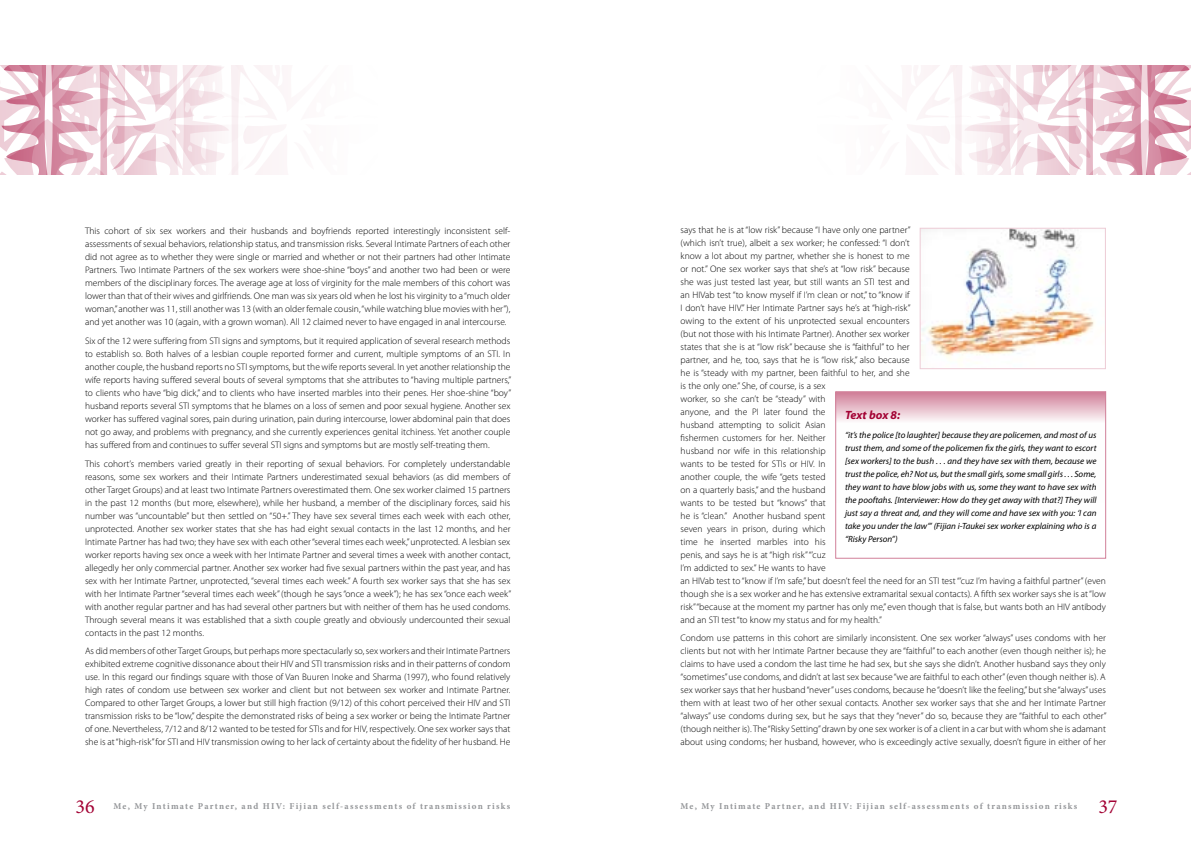
<style>
.page{position:relative;width:1191px;height:842px;background:#fff}
.page>*{position:absolute;margin:0;border:0;box-sizing:border-box;transform-origin:0 0}
.t1{font:20px "Minion Pro";color:#a30234}
.t2{font:italic 700 12px "Myriad Pro";letter-spacing:-.005em;color:#a30234}
.t3{font:300 9.5px/13px "Myriad Pro";color:#000;text-align:justify}
.t4{font:italic 9px/13px "Myriad Pro";color:#000;text-align:justify}
.t5{font:700 9px "Minion Pro";letter-spacing:.14em;color:#939598}
</style>
<div class="page">
<svg style="left:0;top:65px;width:270px;height:110px"></svg>
<svg style="left:924px;top:65px;width:267px;height:110px"></svg>
<img style="left:921px;top:230px;width:174px;height:131px">
<div style="left:919px;top:228px;width:187px;height:141px;border:1px solid #edccd6"></div>
<svg style="left:837px;top:393px;width:267px;height:28px;background:#e5b9c7"></svg>
<div style="left:835px;top:391px;width:271px;height:167px;border:1px solid #d18099"></div>
<p class="t3" style="left:85px;top:224px;width:427px">This cohort of six sex workers and their husbands and boyfriends reported interestingly inconsistent self&shy;assessments of sexual behaviors, relationship status, and transmission risks. Several Intimate Partners of each other did not agree as to whether they were single or married and whether or not their partners had other Intimate Partners. Two Intimate Partners of the sex workers were shoe-shine “boys” and another two had been or were members of the disciplinary forces. The average age at loss of virginity for the male members of this cohort was lower than that of their wives and girlfriends. One man was six years old when he lost his virginity to a “much older woman,” another was 11, still another was 13 (with an older female cousin, “while watching blue movies with her”), and yet another was 10 (again, with a grown woman). All 12 claimed never to have engaged in anal intercourse.</p>
<p class="t3" style="left:85px;top:334px;width:428px">Six of the 12 were suffering from STI signs and symptoms, but it required application of several research methods to establish so. Both halves of a lesbian couple reported former and current, multiple symptoms of an STI. In another couple, the husband reports no STI symptoms, but the wife reports several. In yet another relationship the wife reports having suffered several bouts of several symptoms that she attributes to “having multiple partners,” to clients who have “big dick,” and to clients who have inserted marbles into their penes. Her shoe-shine “boy” husband reports several STI symptoms that he blames on a loss of semen and poor sexual hygiene. Another sex worker has suffered vaginal sores, pain during urination, pain during intercourse, lower abdominal pain that does not go away, and problems with pregnancy, and she currently experiences genital itchiness. Yet another couple has suffered from and continues to suffer several STI signs and symptoms but are mostly self-treating them.</p>
<p class="t3" style="left:85px;top:457px;width:428px">This cohort’s members varied greatly in their reporting of sexual behaviors. For completely understandable reasons, some sex workers and their Intimate Partners underestimated sexual behaviors (as did members of other Target Groups) and at least two Intimate Partners overestimated them. One sex worker claimed 15 partners in the past 12 months (but more, elsewhere), while her husband, a member of the disciplinary forces, said his number was “uncountable” but then settled on “50+.” They have sex several times each week with each other, unprotected. Another sex worker states that she has had eight sexual contacts in the last 12 months, and her Intimate Partner has had two; they have sex with each other “several times each week,” unprotected. A lesbian sex worker reports having sex once a week with her Intimate Partner and several times a week with another contact, allegedly her only commercial partner. Another sex worker had five sexual partners within the past year, and has sex with her Intimate Partner, unprotected, “several times each week.” A fourth sex worker says that she has sex with her Intimate Partner “several times each week” (though he says “once a week”); he has sex “once each week” with another regular partner and has had several other partners but with neither of them has he used condoms.<br>Through several means it was established that a sixth couple greatly and obviously undercounted their sexual contacts in the past 12 months.</p>
<p class="t3" style="left:85px;top:644px;width:427px">As did members of other Target Groups, but perhaps more spectacularly so, sex workers and their Intimate Partners exhibited extreme cognitive dissonance about their HIV and STI transmission risks and in their patterns of condom use. In this regard our findings square with those of Van Buuren Inoke and Sharma (1997), who found relatively high rates of condom use between sex worker and client but not between sex worker and Intimate Partner.<br>Compared to other Target Groups, a lower but still high fraction (9/12) of this cohort perceived their HIV and STI transmission risks to be “low,” despite the demonstrated risks of being a sex worker or being the Intimate Partner of one. Nevertheless, 7/12 and 8/12 wanted to be tested for STIs and for HIV, respectively. One sex worker says that she is at “high-risk” for STI and HIV transmission owing to her lack of certainty about the fidelity of her husband. He</p>
<p class="t3" style="left:680px;top:223px;width:427px;text-align:left">says that he is at “low risk” because “I have only one partner”<br>(which isn’t true), albeit a sex worker; he confessed: “I don’t<br>know a lot about my partner, whether she is honest to me<br>or not.” One sex worker says that she’s at “low risk” because<br>she was just tested last year, but still wants an STI test and<br>an HIVab test “to know myself if I’m clean or not,” to “know if<br>I don’t have HIV.” Her Intimate Partner says he’s at “high-risk”<br>owing to the extent of his unprotected sexual encounters<br>(but not those with his Intimate Partner). Another sex worker<br>states that she is at “low risk” because she is “faithful” to her<br>partner, and he, too, says that he is “low risk,” also because<br>he is “steady with my partner, been faithful to her, and she<br>is the only one.” She, of course, is a sex<br>worker, so she can’t be “steady” with<br>anyone, and the PI later found the<br>husband attempting to solicit Asian<br>fishermen customers for her. Neither<br>husband nor wife in this relationship<br>wants to be tested for STIs or HIV. In<br>another couple, the wife “gets tested<br>on a quarterly basis,” and the husband<br>wants to be tested but “knows” that<br>he is “clean.” Another husband spent<br>seven years in prison, during which<br>time he inserted marbles into his<br>penis, and says he is at “high risk” “’cuz<br>I’m addicted to sex.” He wants to have<br>an HIVab test to “know if I’m safe,” but doesn’t feel the need for an STI test “’cuz I’m having a faithful partner” (even though she is a sex worker and he has extensive extramarital sexual contacts). A fifth sex worker says she is at “low risk” “because at the moment my partner has only me,” even though that is false, but wants both an HIV antibody and an STI test “to know my status and for my health.”</p>
<p class="t3" style="left:680px;top:631px;width:428px">Condom use patterns in this cohort are similarly inconsistent. One sex worker “always” uses condoms with her clients but not with her Intimate Partner because they are “faithful” to each another (even though neither is); he claims to have used a condom the last time he had sex, but she says she didn’t. Another husband says they only “sometimes” use condoms, and didn’t at last sex because “we are faithful to each other” (even though neither is). A sex worker says that her husband “never” uses condoms, because he “doesn’t like the feeling,” but she “always” uses them with at least two of her other sexual contacts. Another sex worker says that she and her Intimate Partner “always” use condoms during sex, but he says that they “never” do so, because they are “faithful to each other” (though neither is). The “Risky Setting” drawn by one sex worker is of a client in a car but with whom she is adamant about using condoms; her husband, however, who is exceedingly active sexually, doesn’t figure in either of her</p>
<p class="t2" style="left:845px;top:407px;width:57px">Text box 8:</p>
<p class="t4" style="left:845px;top:428px;width:253px">“it’s the police [to laughter] because they are policemen, and most of us trust them, and some of the policemen fix the girls, they want to escort [sex workers] to the bush . . . and they have sex with them, because we trust the police, eh? Not us, but the small girls, some small girls . . . Some, they want to have blow jobs with us, some they want to have sex with the pooftahs. [Interviewer: How do they get away with that?] They will just say a threat and, and they will come and have sex with you: ‘I can take you under the law’” (Fijian i-Taukei sex worker explaining who is a “Risky Person”)</p>
<h1 class="t1" style="left:76px;top:793px;width:21px">36</h1>
<p class="t5" style="left:113px;top:800px;width:398px">Me, My Intimate Partner, and HIV: Fijian self-assessments of transmission risks</p>
<p class="t5" style="left:680px;top:800px;width:398px">Me, My Intimate Partner, and HIV: Fijian self-assessments of transmission risks</p>
<h1 class="t1" style="left:1098px;top:793px;width:21px">37</h1>
</div>
